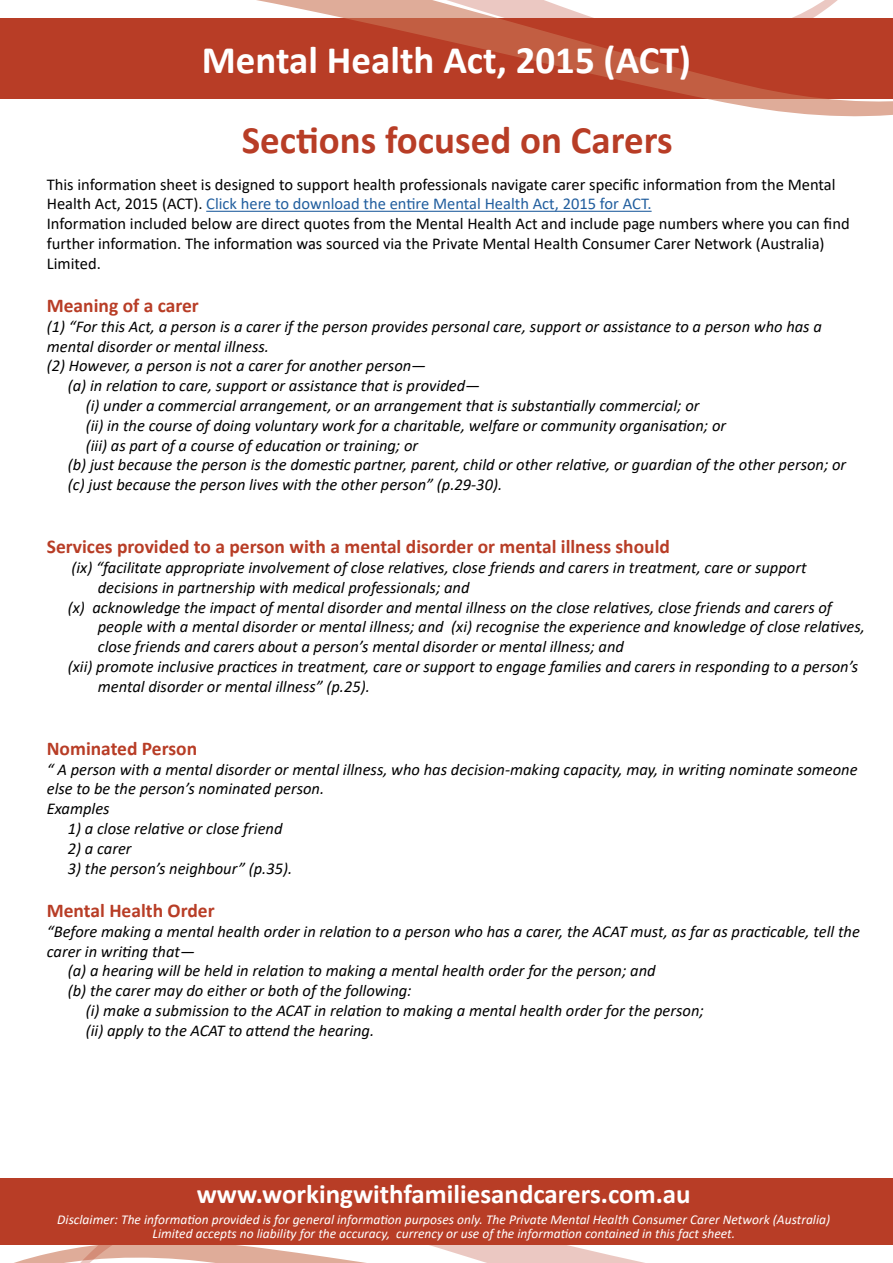
<style>
.page{position:relative;width:893px;height:1263px;background:#fff}
.page>*{position:absolute;margin:0;border:0;box-sizing:border-box;transform-origin:0 0}
.t1{font:700 39px "Calibri";color:#fff}
.t2{font:700 39px "Calibri";color:#b83d26}
.t3{font:700 27px "Calibri";color:#fff}
.t4{font:700 19.5px "Calibri";color:#b83d26}
.t5{font:italic 16.5px/19.8px "Calibri";color:#000}
.t6{font:16.5px/19.8px "Calibri";color:#000}
.t7{font:italic 13.5px/13.5px "Calibri";color:#fff;text-align:center}
.s1{color:#215e9e}
</style>
<div class="page">
<svg style="left:0;top:0;width:893px;height:116px;fill:#b83d26"></svg>
<div style="left:0;top:1178px;width:893px;height:67px;background:#b83d26"></div>
<svg style="left:30px;top:1245px;width:615px;height:18px"></svg>
<hr style="left:206px;top:211px;width:446px;height:1px;background:#215e9e">
<h1 class="t1" style="left:202px;top:32px;width:491px">Mental Health Act, 2015 (ACT)</h1>
<h1 class="t2" style="left:242px;top:113px;width:433px">Sections focused on Carers</h1>
<p class="t6" style="left:47px;top:174px;width:804px">This information sheet is designed to support health professionals navigate carer specific information from the Mental Health Act, 2015 (ACT). <span class="s1">Click here to download the entire Mental Health Act, 2015 for ACT.<br></span>Information included below are direct quotes from the Mental Health Act and include page numbers where you can find further information. The information was sourced via the Private Mental Health Consumer Carer Network (Australia)<br>Limited.</p>
<p class="t4" style="left:47px;top:292px;width:154px">Meaning of a carer</p>
<p class="t5" style="left:47px;top:316px;width:777px">(1) “For this Act, a person is a carer if the person provides personal care, support or assistance to a person who has a</p>
<p class="t5" style="left:47px;top:336px;width:224px">mental disorder or mental illness.</p>
<p class="t5" style="left:47px;top:355px;width:381px">(2) However, a person is not a carer for another person—</p>
<p class="t5" style="left:68px;top:375px;width:414px">(a) in relation to care, support or assistance that is provided—</p>
<p class="t5" style="left:86px;top:395px;width:615px">(i) under a commercial arrangement, or an arrangement that is substantially commercial; or</p>
<p class="t5" style="left:86px;top:415px;width:642px">(ii) in the course of doing voluntary work for a charitable, welfare or community organisation; or</p>
<p class="t5" style="left:86px;top:435px;width:334px">(iii) as part of a course of education or training; or</p>
<p class="t5" style="left:68px;top:454px;width:780px">(b) just because the person is the domestic partner, parent, child or other relative, or guardian of the other person; or</p>
<p class="t5" style="left:68px;top:474px;width:436px">(c) just because the person lives with the other person” (p.29-30).</p>
<p class="t4" style="left:47px;top:533px;width:625px">Services provided to a person with a mental disorder or mental illness should</p>
<p class="t5" style="left:72px;top:557px;width:736px">(ix) “facilitate appropriate involvement of close relatives, close friends and carers in treatment, care or support</p>
<p class="t5" style="left:98px;top:577px;width:373px">decisions in partnership with medical professionals; and</p>
<p class="t5" style="left:68px;top:597px;width:766px">(x) acknowledge the impact of mental disorder and mental illness on the close relatives, close friends and carers of</p>
<p class="t5" style="left:98px;top:616px;width:769px">people with a mental disorder or mental illness; and (xi) recognise the experience and knowledge of close relatives,</p>
<p class="t5" style="left:98px;top:636px;width:528px">close friends and carers about a person’s mental disorder or mental illness; and</p>
<p class="t5" style="left:68px;top:656px;width:792px">(xii) promote inclusive practices in treatment, care or support to engage families and carers in responding to a person’s</p>
<p class="t5" style="left:98px;top:676px;width:274px">mental disorder or mental illness” (p.25).</p>
<p class="t4" style="left:47px;top:735px;width:152px">Nominated Person</p>
<p class="t5" style="left:47px;top:759px;width:812px">“ A person with a mental disorder or mental illness, who has decision-making capacity, may, in writing nominate someone else to be the person’s nominated person.<br>Examples</p>
<p class="t5" style="left:68px;top:818px;width:216px">1) a close relative or close friend</p>
<p class="t5" style="left:68px;top:838px;width:65px">2) a carer</p>
<p class="t5" style="left:68px;top:858px;width:226px">3) the person’s neighbour” (p.35).</p>
<p class="t4" style="left:47px;top:897px;width:169px">Mental Health Order</p>
<p class="t5" style="left:47px;top:921px;width:815px">“Before making a mental health order in relation to a person who has a carer, the ACAT must, as far as practicable, tell the</p>
<p class="t5" style="left:47px;top:940px;width:150px">carer in writing that—</p>
<p class="t5" style="left:68px;top:960px;width:589px">(a) a hearing will be held in relation to making a mental health order for the person; and</p>
<p class="t5" style="left:68px;top:980px;width:345px">(b) the carer may do either or both of the following:</p>
<p class="t5" style="left:86px;top:1000px;width:620px">(i) make a submission to the ACAT in relation to making a mental health order for the person;</p>
<p class="t5" style="left:86px;top:1020px;width:290px">(ii) apply to the ACAT to attend the hearing.</p>
<h2 class="t3" style="left:197px;top:1175px;width:496px">www.workingwithfamiliesandcarers.com.au</h2>
<p class="t7" style="left:57px;top:1212px;width:774px">Disclaimer: The information provided is for general information purposes only. The Private Mental Health Consumer Carer Network (Australia)<br>Limited accepts no liability for the accuracy, currency or use of the information contained in this fact sheet.</p>
</div>
